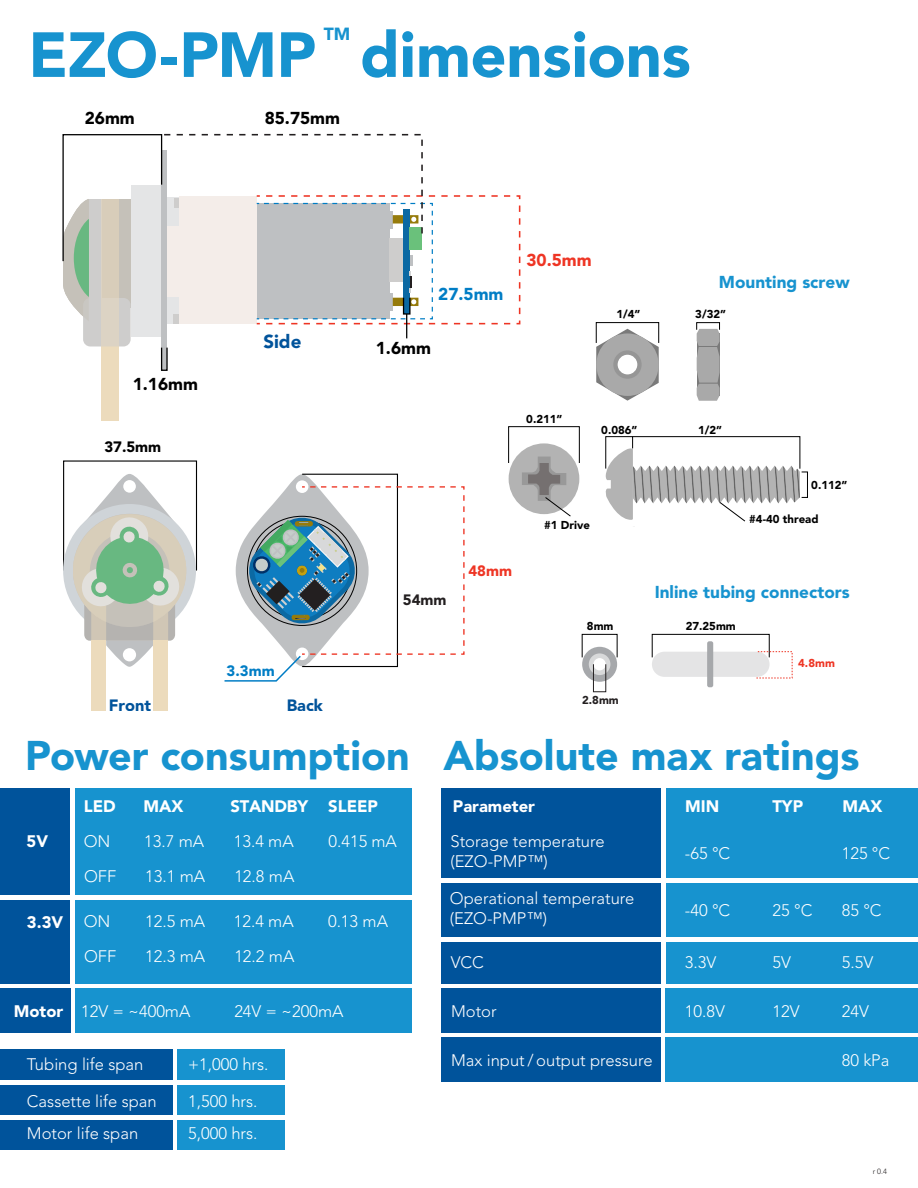
<style>
.page{position:relative;width:918px;height:1188px;background:#fff}
.page>*{position:absolute;margin:0;border:0;box-sizing:border-box;transform-origin:0 0}
.t1{font:900 63px "Avenir";letter-spacing:-.005em;color:#1793cf}
.t2{font:900 41.1px "Avenir";color:#1793cf}
.t3{font:900 18.75px "Avenir";color:#00539b}
.t4{font:900 17.55px "Avenir";color:#1793cf}
.t5{font:900 17.1px "Avenir";color:#1793cf}
.t6{font:900 17.1px "Avenir";color:#000}
.t7{font:900 17.1px "Avenir";color:#ee3524}
.t8{font:900 17.1px "Avenir";color:#007dc5}
.t9{font:300 16.65px "Avenir";color:#fff}
.t10{font:900 16.65px "Avenir";color:#fff}
.t11{font:900 16.35px "Avenir";color:#00539b}
.t12{font:900 15px "Avenir";color:#000}
.t13{font:900 15px "Avenir";color:#007dc5}
.t14{font:900 15px "Avenir";color:#ee3524}
.t15{font:900 15px "Avenir";color:#231f20}
.t16{font:900 11.4px "Avenir";color:#000}
.t17{font:900 11.4px "Avenir";color:#ee3524}
.t18{font:900 11.4px "Avenir";color:#231f20}
.t19{font:300 7.5px "Avenir";color:#231f20}
</style>
<div class="page">
<div style="left:0;top:900px;width:411px;height:84px;background:#1793cf"></div>
<div style="left:0;top:788px;width:411px;height:107px;background:#1793cf"></div>
<div style="left:0;top:788px;width:73px;height:107px;background:#00539b"></div>
<div style="left:0;top:900px;width:73px;height:84px;background:#00539b"></div>
<div style="left:70px;top:788px;width:5px;height:196px;background:#fff"></div>
<div style="left:441px;top:788px;width:477px;height:196px;background:#1793cf"></div>
<div style="left:666px;top:988px;width:252px;height:45px;background:#1793cf"></div>
<div style="left:666px;top:1037px;width:252px;height:45px;background:#1793cf"></div>
<div style="left:75px;top:988px;width:336px;height:45px;background:#1793cf"></div>
<div style="left:441px;top:788px;width:220px;height:196px;background:#00539b"></div>
<div style="left:441px;top:988px;width:220px;height:45px;background:#00539b"></div>
<div style="left:441px;top:1037px;width:220px;height:45px;background:#00539b"></div>
<div style="left:0;top:988px;width:70px;height:45px;background:#00539b"></div>
<div style="left:661px;top:788px;width:5px;height:196px;background:#fff"></div>
<hr style="left:440px;top:878px;width:478px;height:4px;background:#fff">
<div style="left:440px;top:937px;width:478px;height:5px;background:#fff"></div>
<div style="left:101px;top:341px;width:18px;height:79px;background:#ecdbbc"></div>
<div style="left:83px;top:298px;width:48px;height:48px;background:#cecdcc;border-radius:7px"></div>
<div style="left:162px;top:150px;width:5px;height:220px;background:#bec0c2"></div>
<div style="left:101px;top:199px;width:18px;height:148px;background:#dcd3c4"></div>
<div style="left:161px;top:347px;width:7px;height:24px;border:1px solid #000"></div>
<svg style="left:224px;top:474px;width:241px;height:208px"></svg>
<div style="left:63px;top:460px;width:134px;height:111px;border:1px solid #000"></div>
<div style="left:63px;top:504px;width:133px;height:133px;background:#cfd4d8;border-radius:50%"></div>
<div style="left:91px;top:641px;width:15px;height:70px;background:#ecdbbc"></div>
<div style="left:153px;top:641px;width:15px;height:70px;background:#ecdbbc"></div>
<svg style="left:62px;top:133px;width:459px;height:205px"></svg>
<svg style="left:596px;top:322px;width:63px;height:79px"></svg>
<svg style="left:697px;top:330px;width:23px;height:71px;background:#a6a6a6"></svg>
<div style="left:696px;top:322px;width:24px;height:8px;border:1px solid #000"></div>
<div style="left:509px;top:443px;width:70px;height:71px;background:#b3b3b3;border-radius:50%"></div>
<svg style="left:522px;top:457px;width:49px;height:60px"></svg>
<div style="left:508px;top:426px;width:72px;height:37px;border:1px solid #000"></div>
<svg style="left:605px;top:436px;width:196px;height:86px"></svg>
<div style="left:801px;top:472px;width:7px;height:26px;border:1px solid #000"></div>
<svg style="left:73px;top:474px;width:113px;height:193px"></svg>
<div style="left:652px;top:652px;width:118px;height:25px;background:#e4e4e5;border-radius:13px"></div>
<div style="left:707px;top:641px;width:6px;height:46px;background:#a6a8ab;border-radius:2px"></div>
<div style="left:652px;top:634px;width:118px;height:24px;border:1px solid #000"></div>
<div style="left:582px;top:634px;width:35px;height:24px;border:1px solid #000"></div>
<div style="left:582px;top:647px;width:35px;height:35px;background:#a6a8ab;border-radius:50%"></div>
<div style="left:589px;top:653px;width:21px;height:22px;background:#d8d9da;border-radius:50%"></div>
<div style="left:593px;top:658px;width:13px;height:12px;background:#fff;border-radius:50%"></div>
<div style="left:593px;top:664px;width:13px;height:28px;border:1px solid #231f20"></div>
<div style="left:177px;top:1049px;width:108px;height:101px;background:#1793cf"></div>
<div style="left:0;top:1049px;width:172px;height:101px;background:#00539b"></div>
<hr style="left:0;top:1080px;width:285px;height:4px;background:#fff">
<hr style="left:0;top:1115px;width:285px;height:4px;background:#fff">
<p class="t1" style="left:28px;top:17px;width:290px">EZO-PMP</p>
<p class="t4" style="left:324px;top:23px;width:28px">TM</p>
<p class="t1" style="left:360px;top:17px;width:332px">dimensions</p>
<p class="t6" style="left:85px;top:108px;width:52px">26mm</p>
<p class="t6" style="left:265px;top:108px;width:77px">85.75mm</p>
<p class="t6" style="left:133px;top:374px;width:67px">1.16mm</p>
<p class="t12" style="left:104px;top:437px;width:58px">37.5mm</p>
<p class="t3" style="left:263px;top:330px;width:40px">Side</p>
<p class="t13" style="left:227px;top:662px;width:50px">3.3mm</p>
<p class="t11" style="left:109px;top:695px;width:44px">Front</p>
<p class="t11" style="left:287px;top:695px;width:38px">Back</p>
<p class="t8" style="left:438px;top:284px;width:67px">27.5mm</p>
<p class="t6" style="left:376px;top:338px;width:57px">1.6mm</p>
<p class="t7" style="left:526px;top:250px;width:67px">30.5mm</p>
<p class="t5" style="left:719px;top:272px;width:132px">Mounting screw</p>
<p class="t16" style="left:616px;top:308px;width:26px">1/4”</p>
<p class="t16" style="left:695px;top:308px;width:32px">3/32”</p>
<p class="t15" style="left:403px;top:591px;width:45px">54mm</p>
<p class="t16" style="left:526px;top:412px;width:38px">0.211”</p>
<p class="t16" style="left:601px;top:423px;width:38px">0.086”</p>
<p class="t16" style="left:698px;top:423px;width:26px">1/2”</p>
<p class="t14" style="left:468px;top:562px;width:45px">48mm</p>
<p class="t16" style="left:544px;top:518px;width:47px">#1 Drive</p>
<p class="t16" style="left:811px;top:478px;width:38px">0.112”</p>
<p class="t16" style="left:749px;top:512px;width:71px">#4-40 thread</p>
<p class="t5" style="left:655px;top:582px;width:197px">Inline tubing connectors</p>
<p class="t16" style="left:587px;top:619px;width:28px">8mm</p>
<p class="t16" style="left:686px;top:619px;width:52px">27.25mm</p>
<p class="t18" style="left:582px;top:693px;width:38px">2.8mm</p>
<p class="t17" style="left:798px;top:656px;width:38px">4.8mm</p>
<p class="t2" style="left:444px;top:731px;width:418px">Absolute max ratings</p>
<p class="t10" style="left:453px;top:796px;width:84px">Parameter</p>
<p class="t10" style="left:685px;top:796px;width:36px">MIN</p>
<p class="t10" style="left:772px;top:796px;width:32px">TYP</p>
<p class="t10" style="left:843px;top:796px;width:41px">MAX</p>
<p class="t9" style="left:685px;top:843px;width:47px">-65 °C</p>
<p class="t9" style="left:842px;top:843px;width:50px">125 °C</p>
<p class="t2" style="left:25px;top:731px;width:386px">Power consumption</p>
<p class="t10" style="left:84px;top:796px;width:33px">LED</p>
<p class="t10" style="left:144px;top:796px;width:41px">MAX</p>
<p class="t10" style="left:230px;top:796px;width:79px">STANDBY</p>
<p class="t10" style="left:328px;top:796px;width:51px">SLEEP</p>
<p class="t9" style="left:84px;top:831px;width:28px">ON</p>
<p class="t9" style="left:144px;top:831px;width:62px">13.7 mA</p>
<p class="t9" style="left:234px;top:831px;width:62px">13.4 mA</p>
<p class="t9" style="left:145px;top:866px;width:62px">13.1 mA</p>
<p class="t9" style="left:234px;top:866px;width:62px">12.8 mA</p>
<p class="t9" style="left:145px;top:911px;width:62px">12.5 mA</p>
<p class="t9" style="left:234px;top:911px;width:62px">12.4 mA</p>
<p class="t9" style="left:145px;top:947px;width:62px">12.3 mA</p>
<p class="t9" style="left:234px;top:947px;width:62px">12.2 mA</p>
<p class="t9" style="left:450px;top:831px;width:156px">Storage temperature</p>
<p class="t9" style="left:450px;top:851px;width:99px">(EZO-PMP™)</p>
<p class="t9" style="left:329px;top:831px;width:70px">0.415 mA</p>
<p class="t10" style="left:27px;top:832px;width:23px">5V</p>
<p class="t9" style="left:84px;top:866px;width:34px">OFF</p>
<p class="t9" style="left:450px;top:889px;width:186px">Operational temperature</p>
<p class="t9" style="left:450px;top:909px;width:99px">(EZO-PMP™)</p>
<p class="t9" style="left:685px;top:900px;width:47px">-40 °C</p>
<p class="t9" style="left:773px;top:900px;width:41px">25 °C</p>
<p class="t9" style="left:842px;top:900px;width:41px">85 °C</p>
<p class="t9" style="left:84px;top:911px;width:28px">ON</p>
<p class="t9" style="left:328px;top:911px;width:62px">0.13 mA</p>
<p class="t10" style="left:27px;top:912px;width:38px">3.3V</p>
<p class="t9" style="left:84px;top:947px;width:34px">OFF</p>
<p class="t9" style="left:451px;top:953px;width:35px">VCC</p>
<p class="t9" style="left:685px;top:953px;width:33px">3.3V</p>
<p class="t9" style="left:773px;top:953px;width:20px">5V</p>
<p class="t9" style="left:773px;top:1001px;width:29px">12V</p>
<p class="t9" style="left:842px;top:953px;width:33px">5.5V</p>
<p class="t9" style="left:842px;top:1001px;width:29px">24V</p>
<p class="t9" style="left:81px;top:1001px;width:111px">12V = ~400mA</p>
<p class="t9" style="left:234px;top:1001px;width:111px">24V = ~200mA</p>
<p class="t9" style="left:685px;top:1001px;width:42px">10.8V</p>
<p class="t10" style="left:14px;top:1001px;width:51px">Motor</p>
<p class="t9" style="left:451px;top:1001px;width:47px">Motor</p>
<p class="t9" style="left:27px;top:1055px;width:118px">Tubing life span</p>
<p class="t9" style="left:451px;top:1050px;width:203px">Max input / output pressure</p>
<p class="t9" style="left:842px;top:1050px;width:49px">80 kPa</p>
<p class="t9" style="left:27px;top:1091px;width:131px">Cassette life span</p>
<p class="t9" style="left:27px;top:1123px;width:113px">Motor life span</p>
<p class="t9" style="left:188px;top:1055px;width:82px">+1,000 hrs.</p>
<p class="t9" style="left:188px;top:1091px;width:71px">1,500 hrs.</p>
<p class="t9" style="left:188px;top:1123px;width:71px">5,000 hrs.</p>
<p class="t19" style="left:873px;top:1167px;width:16px">r 0.4</p>
</div>
